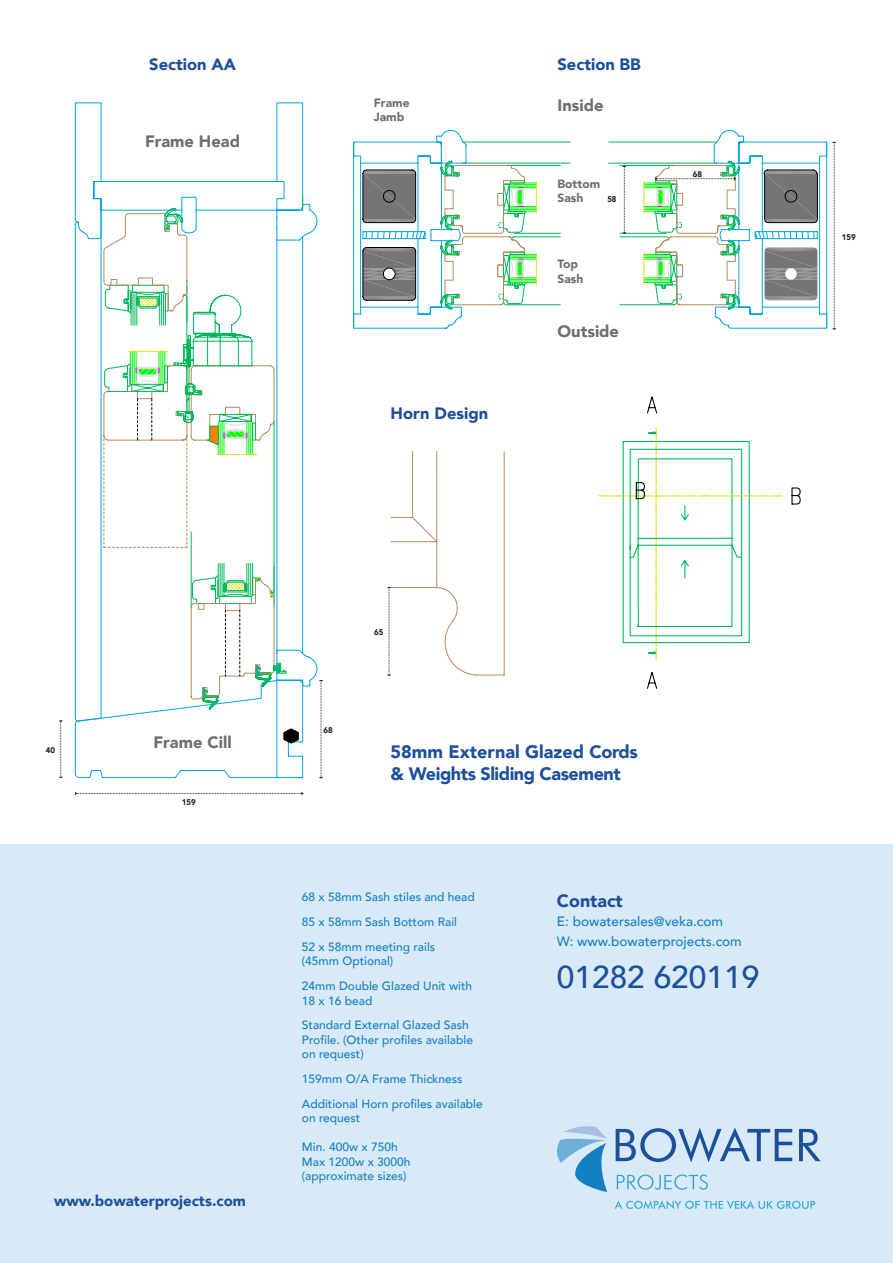
<style>
.page{position:relative;width:893px;height:1263px;background:#fff}
.page>*{position:absolute;margin:0;border:0;box-sizing:border-box;transform-origin:0 0}
.t1{font:500 31.5px "Avenir";color:#1e4f9b}
.t2{font:900 18px "Avenir";color:#1e4f9b}
.t3{font:900 18px "Avenir";letter-spacing:-.025em;color:#1e4f9b}
.t4{font:900 17.85px "Avenir";color:#1e4f9b}
.t5{font:900 16.5px "Avenir";color:#6b6f70}
.t6{font:900 16.5px "Avenir";color:#1e4f9b}
.t7{font:900 15px "Avenir";color:#1e4f9b}
.t8{font:500 13.5px "Avenir";color:#1480c4}
.t9{font:500 12px/14.4px "Avenir";color:#1480c4}
.t10{font:900 12px/14.4px "Avenir";color:#6b6f70}
.t11{font:900 8.25px "Avenir";color:#231f20;scale:.95 1}
</style>
<div class="page">
<svg style="left:74px;top:102px;width:229px;height:677px"></svg>
<svg style="left:353px;top:130px;width:110px;height:199px"></svg>
<svg style="left:362px;top:141px;width:257px;height:188px"></svg>
<hr style="left:609px;top:163px;width:108px;height:1px;background:#00b85c">
<hr style="left:609px;top:142px;width:107px;height:1px;background:#00b85c">
<svg style="left:599px;top:441px;width:36px;height:203px"></svg>
<svg style="left:635px;top:396px;width:166px;height:293px"></svg>
<svg style="left:75px;top:792px;width:228px;height:3px"></svg>
<svg style="left:74px;top:196px;width:249px;height:582px"></svg>
<svg style="left:59px;top:721px;width:3px;height:57px"></svg>
<svg style="left:387px;top:451px;width:118px;height:225px"></svg>
<svg style="left:619px;top:130px;width:217px;height:199px"></svg>
<div style="left:0;top:844px;width:893px;height:419px;background:#d8eaf7"></div>
<svg style="left:616px;top:1128px;width:176px;height:34px"></svg>
<svg style="left:799px;top:1129px;width:22px;height:32px"></svg>
<svg style="left:557px;top:1126px;width:50px;height:66px"></svg>
<svg style="left:617px;top:1174px;width:91px;height:16px"></svg>
<svg style="left:615px;top:1200px;width:200px;height:9px"></svg>
<p class="t6" style="left:149px;top:51px;width:88px">Section AA</p>
<p class="t6" style="left:557px;top:51px;width:85px">Section BB</p>
<p class="t5" style="left:145px;top:128px;width:97px">Frame Head</p>
<p class="t10" style="left:374px;top:95px;width:37px">Frame</p>
<p class="t10" style="left:374px;top:109px;width:32px">Jamb</p>
<p class="t6" style="left:391px;top:399px;width:99px">Horn Design</p>
<p class="t5" style="left:557px;top:91px;width:48px">Inside</p>
<p class="t10" style="left:557px;top:176px;width:44px">Bottom<br>Sash</p>
<p class="t11" style="left:607px;top:192px;width:11px">58</p>
<p class="t10" style="left:557px;top:257px;width:27px">Top<br>Sash</p>
<p class="t5" style="left:557px;top:317px;width:63px">Outside</p>
<p class="t11" style="left:693px;top:167px;width:11px">68</p>
<p class="t11" style="left:46px;top:743px;width:11px">40</p>
<p class="t5" style="left:154px;top:728px;width:80px">Frame Cill</p>
<p class="t11" style="left:182px;top:795px;width:16px">159</p>
<p class="t7" style="left:54px;top:1188px;width:193px">www.bowaterprojects.com</p>
<p class="t11" style="left:323px;top:723px;width:11px">68</p>
<p class="t11" style="left:374px;top:625px;width:11px">65</p>
<p class="t2" style="left:391px;top:736px;width:249px">58mm External Glazed Cords</p>
<p class="t3" style="left:391px;top:758px;width:232px">&amp; Weights Sliding Casement</p>
<p class="t9" style="left:302px;top:889px;width:174px">68 x 58mm Sash stiles and head</p>
<p class="t9" style="left:302px;top:914px;width:157px">85 x 58mm Sash Bottom Rail</p>
<p class="t9" style="left:302px;top:939px;width:135px">52 x 58mm meeting rails</p>
<p class="t9" style="left:302px;top:953px;width:93px">(45mm Optional)</p>
<p class="t9" style="left:302px;top:978px;width:172px">24mm Double Glazed Unit with<br>18 x 16 bead</p>
<p class="t9" style="left:302px;top:1017px;width:173px">Standard External Glazed Sash<br>Profile. (Other profiles available</p>
<p class="t9" style="left:302px;top:1046px;width:63px">on request)</p>
<p class="t9" style="left:302px;top:1071px;width:162px">159mm O/A Frame Thickness</p>
<p class="t9" style="left:302px;top:1096px;width:182px">Additional Horn profiles available on request</p>
<p class="t9" style="left:302px;top:1139px;width:97px">Min. 400w x 750h</p>
<p class="t9" style="left:302px;top:1153px;width:110px">Max 1200w x 3000h (approximate sizes)</p>
<p class="t4" style="left:557px;top:885px;width:67px">Contact</p>
<p class="t8" style="left:557px;top:910px;width:168px">E: bowatersales@veka.com</p>
<p class="t8" style="left:557px;top:929px;width:186px">W: www.bowaterprojects.com</p>
<p class="t1" style="left:557px;top:950px;width:204px">01282 620119</p>
<p class="t11" style="left:842px;top:230px;width:16px">159</p>
</div>
